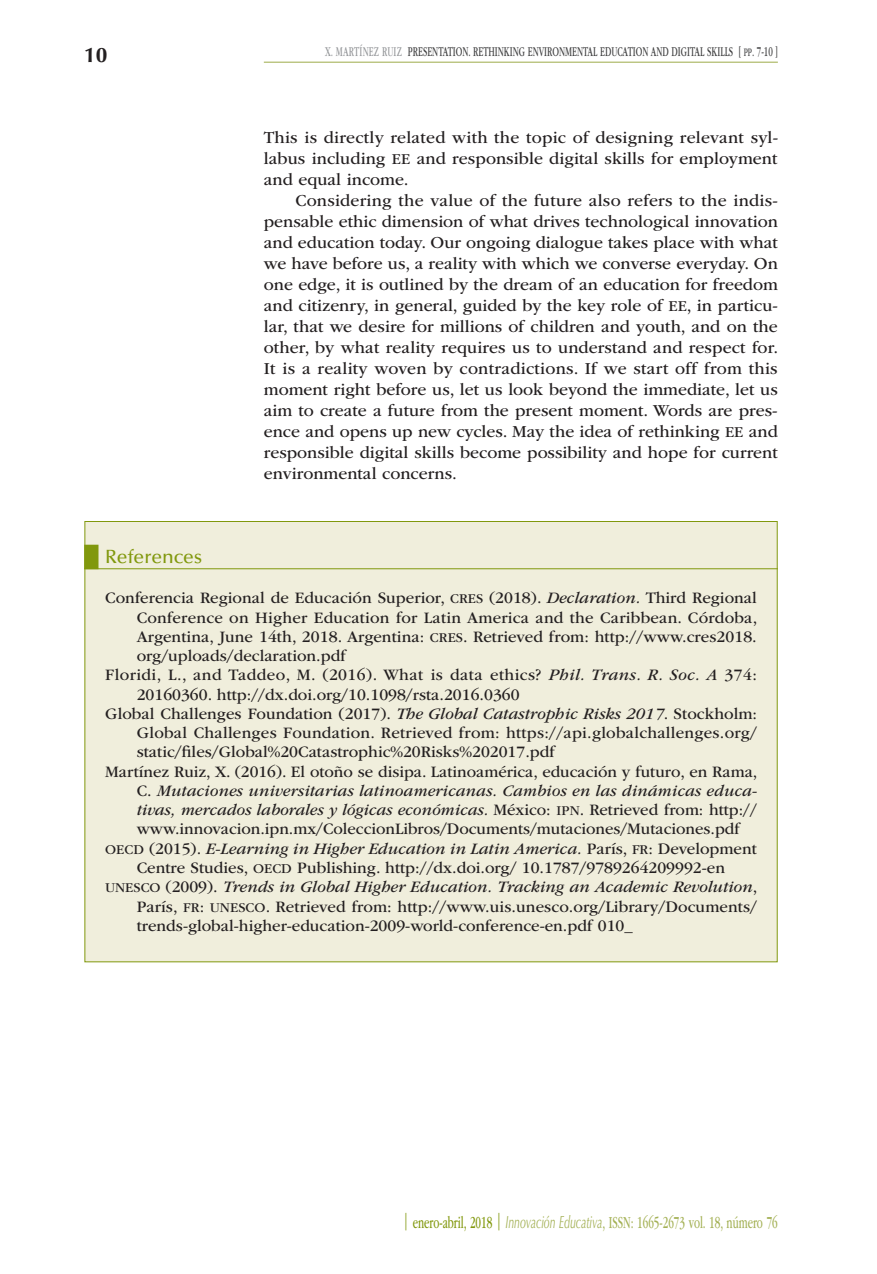
<style>
.page{position:relative;width:877px;height:1274px;background:#fff}
.page>*{position:absolute;margin:0;border:0;box-sizing:border-box;transform-origin:0 0}
.t1{font:700 21px "Optima LT Std";color:#231f20}
.t2{font:500 19.25px "Optima LT Std";letter-spacing:-.005em;color:#81980d}
.t3{font:17.5px/21px "ITC Garamond Std";color:#231f20;text-align:justify}
.t4{font:17.5px "ITC Garamond Std";color:#a4b155;scale:.6 1}
.t5{font:16.62px "ITC Garamond Std";color:#231f20}
.t6{font:italic 16.62px "ITC Garamond Std";color:#231f20}
.t7{font:16.62px "ITC Garamond Std";letter-spacing:.025em;color:#231f20}
.t8{font:14px "ITC Garamond Std";color:#3e3e3f;scale:.6 1}
.s1{color:#939598}
.s2{font-family:"ITC Garamond Std Bk SC850";font-size:11.9px}
.s3{font-size:15.75px}
.s4{font-size:14px}
.s5{font-style:italic}
.s6{font-style:normal}
.s7{font-style:normal;font-size:14px}
.s8{color:#81980d}
.s9{font-family:"Optima LT Std";font-style:italic}
</style>
<div class="page">
<hr style="left:264px;top:62px;width:513px;height:1px;background:#9dac49">
<div style="left:84px;top:521px;width:693px;height:441px;background:#f0eedc;border:1px solid #81980d"></div>
<div style="left:84px;top:544px;width:14px;height:25px;background:#81980d"></div>
<hr style="left:84px;top:568px;width:693px;height:1px;background:#81980d">
<p class="t1" style="left:84px;top:42px;width:25px">10</p>
<p class="t8" style="left:325px;top:44px;width:756px"><span class="s1">X. MARTÍNEZ RUIZ</span> PRESENTATION. RETHINKING ENVIRONMENTAL EDUCATION AND DIGITAL SKILLS [ <span class="s2">pp</span>. 7-10 ]</p>
<p class="t3" style="left:264px;top:127px;width:516px">This is directly related with the topic of designing relevant syl&shy;labus including <span class="s3">EE</span> and responsible digital skills for employment and equal income.</p>
<p class="t3" style="left:264px;top:190px;width:516px;text-indent:32px">Considering the value of the future also refers to the indis&shy;pensable ethic dimension of what drives technological innovation and education today. Our ongoing dialogue takes place with what we have before us, a reality with which we converse everyday. On one edge, it is outlined by the dream of an education for freedom and citizenry, in general, guided by the key role of <span class="s3">EE</span>, in particu&shy;lar, that we desire for millions of children and youth, and on the other, by what reality requires us to understand and respect for.<br>It is a reality woven by contradictions. If we start off from this moment right before us, let us look beyond the immediate, let us aim to create a future from the present moment. Words are pres&shy;ence and opens up new cycles. May the idea of rethinking <span class="s3">EE</span> and responsible digital skills become possibility and hope for current environmental concerns.</p>
<p class="t2" style="left:105px;top:546px;width:99px">References</p>
<p class="t5" style="left:105px;top:589px;width:653px">Conferencia Regional de Educación Superior, <span class="s4">CRES</span> (2018). <span class="s5">Declaration.</span> Third Regional</p>
<p class="t5" style="left:137px;top:608px;width:622px">Conference on Higher Education for Latin America and the Caribbean. Córdoba,</p>
<p class="t5" style="left:137px;top:627px;width:621px">Argentina, June 14th, 2018. Argentina: <span class="s4">CRES</span>. Retrieved from: http://www.cres2018.</p>
<p class="t5" style="left:137px;top:646px;width:210px">org/uploads/declaration.pdf</p>
<p class="t7" style="left:105px;top:666px;width:653px">Floridi, L., and Taddeo, M. (2016). What is data ethics? <span class="s5">Phil. Trans. R. Soc. A</span> 374:</p>
<p class="t5" style="left:137px;top:685px;width:384px">20160360. http://dx.doi.org/10.1098/rsta.2016.0360</p>
<p class="t5" style="left:105px;top:704px;width:653px">Global Challenges Foundation (2017). <span class="s5">The Global Catastrophic Risks 2017</span>. Stockholm:</p>
<p class="t5" style="left:137px;top:723px;width:621px">Global Challenges Foundation. Retrieved from: https://api.globalchallenges.org/</p>
<p class="t5" style="left:137px;top:743px;width:419px">static/files/Global%20Catastrophic%20Risks%202017.pdf</p>
<p class="t5" style="left:105px;top:762px;width:653px">Martínez Ruiz, X. (2016). El otoño se disipa. Latinoamérica, educación y futuro, en Rama,</p>
<p class="t6" style="left:137px;top:781px;width:621px"><span class="s6">C.</span> Mutaciones universitarias latinoamericanas. Cambios en las dinámicas educa-</p>
<p class="t6" style="left:137px;top:800px;width:621px">tivas, mercados laborales y lógicas económicas. <span class="s6">México:</span> <span class="s7">IPN</span><span class="s6">. Retrieved from: http://</span></p>
<p class="t5" style="left:137px;top:820px;width:604px">www.innovacion.ipn.mx/ColeccionLibros/Documents/mutaciones/Mutaciones.pdf</p>
<p class="t6" style="left:105px;top:839px;width:653px"><span class="s7">OECD</span> <span class="s6">(2015).</span> E-Learning in Higher Education in Latin America. <span class="s6">París,</span> <span class="s7">FR</span><span class="s6">: Development</span></p>
<p class="t5" style="left:137px;top:858px;width:589px">Centre Studies, <span class="s4">OECD</span> Publishing. http://dx.doi.org/ 10.1787/9789264209992-en</p>
<p class="t6" style="left:105px;top:877px;width:653px"><span class="s7">UNESCO</span> <span class="s6">(2009).</span> Trends in Global Higher Education. Tracking an Academic Revolution<span class="s6">,</span></p>
<p class="t5" style="left:137px;top:897px;width:622px">París, <span class="s4">FR</span>: <span class="s4">UNESCO</span>. Retrieved from: http://www.uis.unesco.org/Library/Documents/</p>
<p class="t5" style="left:137px;top:916px;width:497px">trends-global-higher-education-2009-world-conference-en.pdf 010_</p>
<p class="t4" style="left:403px;top:1212px;width:625px"><span class="s8">| enero-abril, 2018 |</span> <span class="s9">Innovación Educativa</span>, ISSN: 1665-2673 vol. 18, número 76</p>
</div>
